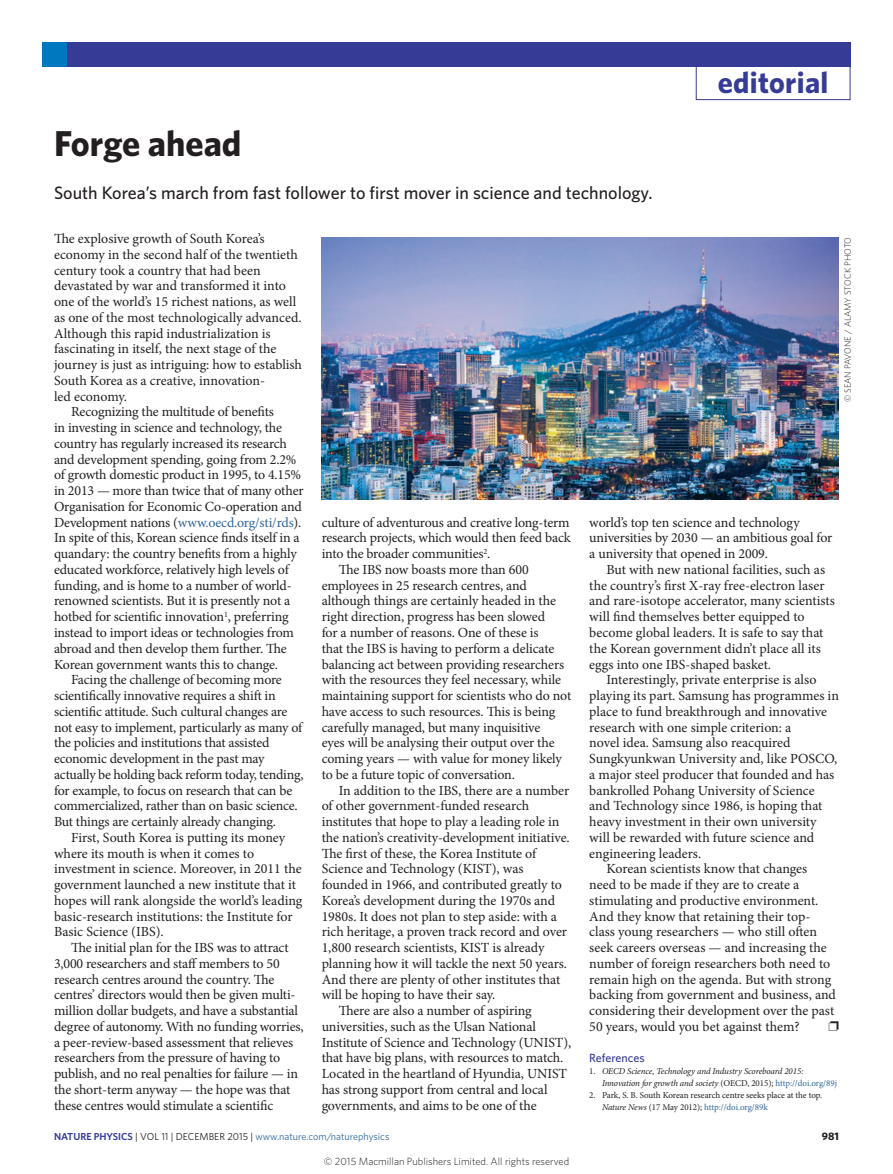
<style>
.page{position:relative;width:893px;height:1174px;background:#fff}
.page>*{position:absolute;margin:0;border:0;box-sizing:border-box;transform-origin:0 0}
.Title{font:700 36px "Whitney";color:#231f20}
.t1{font:700 30px "Whitney";letter-spacing:.01em;color:#363b95}
.Standfirst{font:500 18px "Whitney";color:#231f20}
.Body_text{font:13.95px/15.8px "Minion Pro";letter-spacing:-.01em;color:#231f20}
.Body_first{font:13.95px/15.8px "Minion Pro";letter-spacing:-.005em;color:#231f20}
.Ref_head{font:500 12px "Whitney";color:#363b95}
.t2{font:700 10.8px "Whitney";color:#231f20}
.t3{font:300 10.5px "Whitney";color:#231f20}
.t4{font:10.2px "Whitney";color:#2f679b}
.References{font:italic 9px/12px "Minion Pro";letter-spacing:-.01em;color:#231f20}
.References-2{font:9px/12px "Minion Pro";letter-spacing:-.01em;color:#231f20}
.Picture_credit{font:300 9px "Whitney";color:#231f20}
.s1{color:#2f679b}
.s2{font-style:normal}
.s3{font-style:normal;color:#2f679b}
.s4{font-style:italic}
.s5{font-weight:600;color:#363b95}
.s6{color:#231f20}
</style>
<div class="page">
<div style="left:696px;top:66px;width:154px;height:34px;border:1px solid #363b95"></div>
<div style="left:43px;top:43px;width:807px;height:24px;background:#363b95"></div>
<div style="left:43px;top:43px;width:24px;height:24px;background:#0078c0"></div>
<img style="left:322px;top:237px;width:517px;height:262px">
<p class="Title" style="left:54px;top:120px;width:189px">Forge ahead</p>
<p class="Standfirst" style="left:54px;top:181px;width:600px">South Korea’s march from fast follower to first mover in science and technology.</p>
<h2 class="t1" style="left:718px;top:62px;width:112px">editorial</h2>
<p class="Body_first" style="left:54px;top:231px;width:250px">The explosive growth of South Korea’s economy in the second half of the twentieth century took a country that had been devastated by war and transformed it into one of the world’s 15 richest nations, as well as one of the most technologically advanced.<br>Although this rapid industrialization is fascinating in itself, the next stage of the journey is just as intriguing: how to establish South Korea as a creative, innovation-<br>led economy.</p>
<p class="Body_text" style="left:54px;top:404px;width:251px;text-indent:17px">Recognizing the multitude of benefits<br>in investing in science and technology, the country has regularly increased its research and development spending, going from 2.2% of growth domestic product in 1995, to 4.15% in 2013 — more than twice that of many other Organisation for Economic Co-operation and Development nations (<span class="s1">www.oecd.org/sti/rds</span>).<br>In spite of this, Korean science finds itself in a quandary: the country benefits from a highly educated workforce, relatively high levels of funding, and is home to a number of world&shy;renowned scientists. But it is presently not a hotbed for scientific innovation<sup>1</sup>, preferring instead to import ideas or technologies from abroad and then develop them further. The Korean government wants this to change.</p>
<p class="Body_text" style="left:54px;top:672px;width:251px;text-indent:17px">Facing the challenge of becoming more scientifically innovative requires a shift in scientific attitude. Such cultural changes are not easy to implement, particularly as many of the policies and institutions that assisted economic development in the past may actually be holding back reform today, tending, for example, to focus on research that can be commercialized, rather than on basic science.<br>But things are certainly already changing.</p>
<p class="Body_text" style="left:54px;top:829px;width:250px;text-indent:17px">First, South Korea is putting its money where its mouth is when it comes to investment in science. Moreover, in 2011 the government launched a new institute that it hopes will rank alongside the world’s leading basic-research institutions: the Institute for Basic Science (IBS).</p>
<p class="Body_text" style="left:54px;top:939px;width:251px;text-indent:17px">The initial plan for the IBS was to attract 3,000 researchers and staff members to 50 research centres around the country. The centres’ directors would then be given multi&shy;million dollar budgets, and have a substantial degree of autonomy. With no funding worries, a peer-review-based assessment that relieves researchers from the pressure of having to publish, and no real penalties for failure — in the short-term anyway — the hope was that these centres would stimulate a scientific</p>
<p class="Picture_credit" style="left:842px;top:402px;width:167px;rotate:-90deg">© SEAN PAVONE / ALAMY STOCK PHOTO</p>
<p class="Body_text" style="left:322px;top:514px;width:250px;text-align:justify">culture of adventurous and creative long-term research projects, which would then feed back into the broader communities<sup>2</sup>.</p>
<p class="Body_text" style="left:322px;top:561px;width:251px;text-indent:17px">The IBS now boasts more than 600 employees in 25 research centres, and although things are certainly headed in the right direction, progress has been slowed<br>for a number of reasons. One of these is<br>that the IBS is having to perform a delicate balancing act between providing researchers with the resources they feel necessary, while maintaining support for scientists who do not have access to such resources. This is being carefully managed, but many inquisitive<br>eyes will be analysing their output over the coming years — with value for money likely to be a future topic of conversation.</p>
<p class="Body_text" style="left:322px;top:782px;width:249px;text-indent:17px">In addition to the IBS, there are a number of other government-funded research institutes that hope to play a leading role in the nation’s creativity-development initiative.<br>The first of these, the Korea Institute of Science and Technology (KIST), was founded in 1966, and contributed greatly to Korea’s development during the 1970s and 1980s. It does not plan to step aside: with a rich heritage, a proven track record and over 1,800 research scientists, KIST is already planning how it will tackle the next 50 years.<br>And there are plenty of other institutes that will be hoping to have their say.</p>
<p class="Body_text" style="left:322px;top:1002px;width:251px;text-indent:17px">There are also a number of aspiring universities, such as the Ulsan National Institute of Science and Technology (UNIST), that have big plans, with resources to match.<br>Located in the heartland of Hyundia, UNIST has strong support from central and local governments, and aims to be one of the</p>
<p class="Body_text" style="left:589px;top:514px;width:245px">world’s top ten science and technology universities by 2030 — an ambitious goal for a university that opened in 2009.</p>
<p class="Body_text" style="left:589px;top:561px;width:247px;text-indent:17px">But with new national facilities, such as the country’s first X-ray free-electron laser and rare-isotope accelerator, many scientists will find themselves better equipped to become global leaders. It is safe to say that the Korean government didn’t place all its eggs into one IBS-shaped basket.</p>
<p class="Body_text" style="left:589px;top:672px;width:251px;text-indent:17px">Interestingly, private enterprise is also playing its part. Samsung has programmes in place to fund breakthrough and innovative research with one simple criterion: a<br>novel idea. Samsung also reacquired Sungkyunkwan University and, like POSCO, a major steel producer that founded and has bankrolled Pohang University of Science and Technology since 1986, is hoping that heavy investment in their own university will be rewarded with future science and engineering leaders.</p>
<p class="Body_text" style="left:589px;top:861px;width:248px;text-indent:17px">Korean scientists know that changes need to be made if they are to create a stimulating and productive environment.<br>And they know that retaining their top&shy;class young researchers — who still often seek careers overseas — and increasing the number of foreign researchers both need to remain high on the agenda. But with strong backing from government and business, and considering their development over the past 50 years, would you bet against them?</p>
<p class="Ref_head" style="left:589px;top:1049px;width:57px">References</p>
<p class="References" style="left:602px;top:1065px;width:236px;text-indent:-13px"><span class="s2">1.</span> OECD Science, Technology and Industry Scoreboard 2015:<br>Innovation for growth and society <span class="s2">(OECD, 2015);</span> <span class="s3">http://doi.org/89j</span></p>
<p class="References-2" style="left:602px;top:1088px;width:222px;text-indent:-13px">2. Park, S. B. South Korean research centre seeks place at the top.<br><span class="s4">Nature News</span> (17 May 2012); <span class="s1">http://doi.org/89k</span></p>
<p class="t4" style="left:54px;top:1129px;width:337px"><span class="s5">NATURE PHYSICS</span> <span class="s6">| VOL 11 | DECEMBER 2015 |</span> www.nature.com/naturephysics</p>
<p class="t2" style="left:822px;top:1129px;width:19px">981</p>
<p class="t3" style="left:324px;top:1154px;width:247px">© 2015 Macmillan Publishers Limited. All rights reserved</p>
</div>
